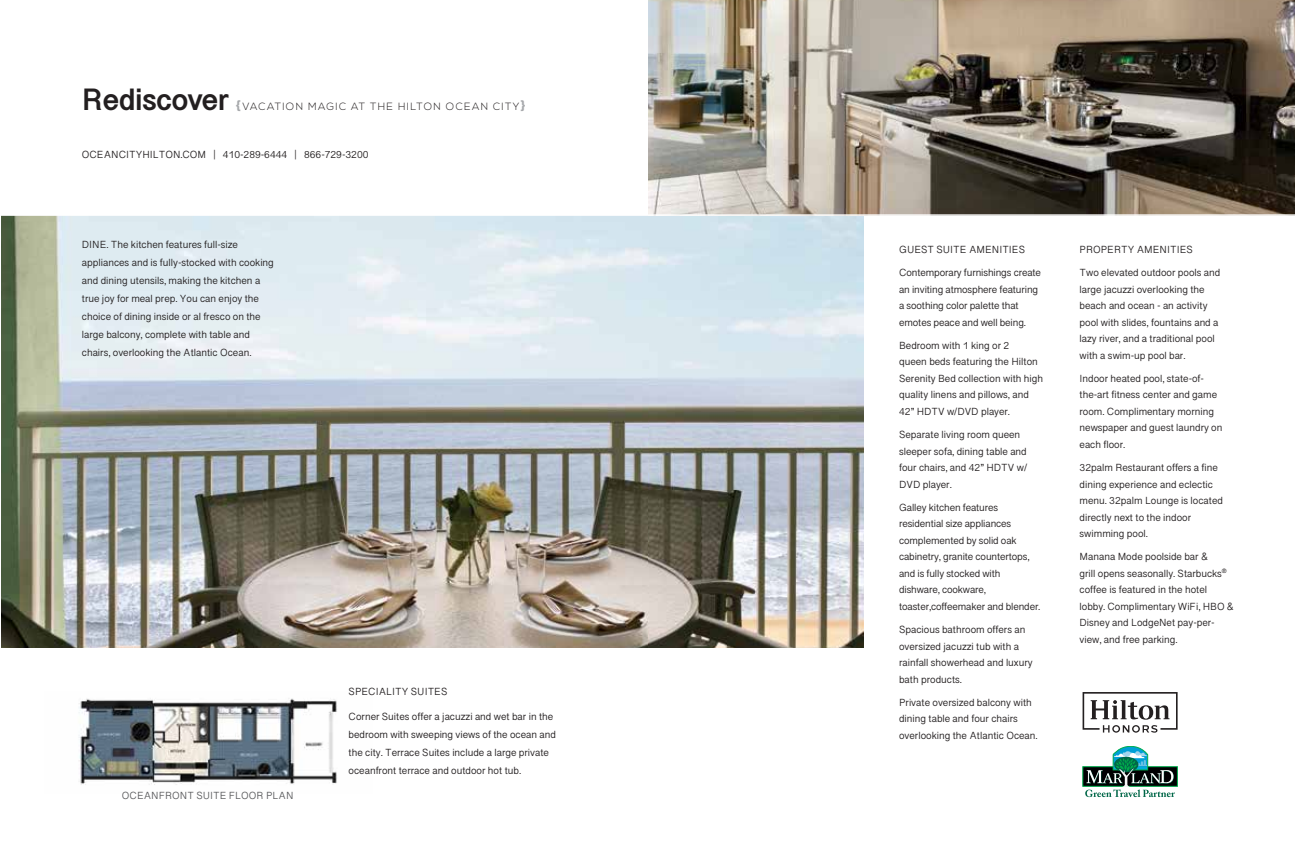
<style>
.page{position:relative;width:1296px;height:864px;background:#fff}
.page>*{position:absolute;margin:0;border:0;box-sizing:border-box;transform-origin:0 0}
.t1{font:700 31.5px "Malayalam Sangam MN";color:#231f20}
.t2{font:10.5px/16.5px "Myanmar Sangam MN";color:#231f20}
.t3{font:300 10.5px "Nexa";letter-spacing:.13em;color:#231f20}
.t4{font:10.5px "Myanmar Sangam MN";color:#58595b}
.s1{font-family:"Helvetica Neue LT Std";font-weight:800;font-size:12px;color:#a7a9ac}
</style>
<div class="page">
<img style="left:2px;top:216px;width:861px;height:431px">
<img style="left:79px;top:698px;width:258px;height:87px">
<svg style="left:1082px;top:746px;width:96px;height:51px"></svg>
<svg style="left:1083px;top:692px;width:95px;height:41px"></svg>
<img style="left:648px;top:0;width:646px;height:214px">
<h1 class="t1" style="left:80px;top:84px;width:148px">Rediscover</h1>
<p class="t3" style="left:234px;top:100px;width:291px"><span class="s1">{</span>VACATION MAGIC AT THE HILTON OCEAN CITY<span class="s1">}</span></p>
<p class="t3" style="left:236px;top:100px;width:291px"><span class="s1">{</span>VACATION MAGIC AT THE HILTON OCEAN CITY<span class="s1">}</span></p>
<p class="t2" style="left:82px;top:146px;width:288px">OCEANCITYHILTON.COM | 410-289-6444 | 866-729-3200</p>
<p class="t2" style="left:82px;top:236px;width:194px;line-height:18px">DINE. The kitchen features full-size appliances and is fully-stocked with cooking and dining utensils, making the kitchen a true joy for meal prep. You can enjoy the choice of dining inside or al fresco on the large balcony, complete with table and chairs, overlooking the Atlantic Ocean.</p>
<p class="t4" style="left:122px;top:789px;width:173px">OCEANFRONT SUITE FLOOR PLAN</p>
<p class="t2" style="left:349px;top:683px;width:100px">SPECIALITY SUITES</p>
<p class="t2" style="left:349px;top:707px;width:209px;line-height:18px">Corner Suites offer a jacuzzi and wet bar in the bedroom with sweeping views of the ocean and the city. Terrace Suites include a large private oceanfront terrace and outdoor hot tub.</p>
<p class="t2" style="left:899px;top:241px;width:128px">GUEST SUITE AMENITIES</p>
<p class="t2" style="left:899px;top:264px;width:143px">Contemporary furnishings create an inviting atmosphere featuring a soothing color palette that emotes peace and well being.</p>
<p class="t2" style="left:899px;top:337px;width:146px">Bedroom with 1 king or 2<br>queen beds featuring the Hilton<br>Serenity Bed collection with high quality linens and pillows, and<br>42” HDTV w/DVD player.</p>
<p class="t2" style="left:899px;top:426px;width:130px">Separate living room queen sleeper sofa, dining table and four chairs, and 42” HDTV w/<br>DVD player.</p>
<p class="t2" style="left:899px;top:499px;width:143px">Galley kitchen features residential size appliances complemented by solid oak cabinetry, granite countertops, and is fully stocked with dishware, cookware, toaster,coffeemaker and blender.</p>
<p class="t2" style="left:899px;top:621px;width:135px">Spacious bathroom offers an oversized jacuzzi tub with a rainfall showerhead and luxury bath products.</p>
<p class="t2" style="left:899px;top:694px;width:140px">Private oversized balcony with dining table and four chairs overlooking the Atlantic Ocean.</p>
<p class="t2" style="left:1080px;top:241px;width:115px">PROPERTY AMENITIES</p>
<p class="t2" style="left:1080px;top:264px;width:142px">Two elevated outdoor pools and large jacuzzi overlooking the beach and ocean - an activity pool with slides, fountains and a lazy river, and a traditional pool with a swim-up pool bar.</p>
<p class="t2" style="left:1080px;top:370px;width:144px">Indoor heated pool, state-of&shy;the-art fitness center and game room. Complimentary morning newspaper and guest laundry on each floor.</p>
<p class="t2" style="left:1080px;top:459px;width:145px">32palm Restaurant offers a fine dining experience and eclectic menu. 32palm Lounge is located directly next to the indoor swimming pool.</p>
<p class="t2" style="left:1080px;top:549px;width:156px">Manana Mode poolside bar &amp;<br>grill opens seasonally. Starbucks<sup>® </sup>coffee is featured in the hotel lobby. Complimentary WiFi, HBO &amp;<br>Disney and LodgeNet pay-per&shy;view, and free parking.</p>
</div>
